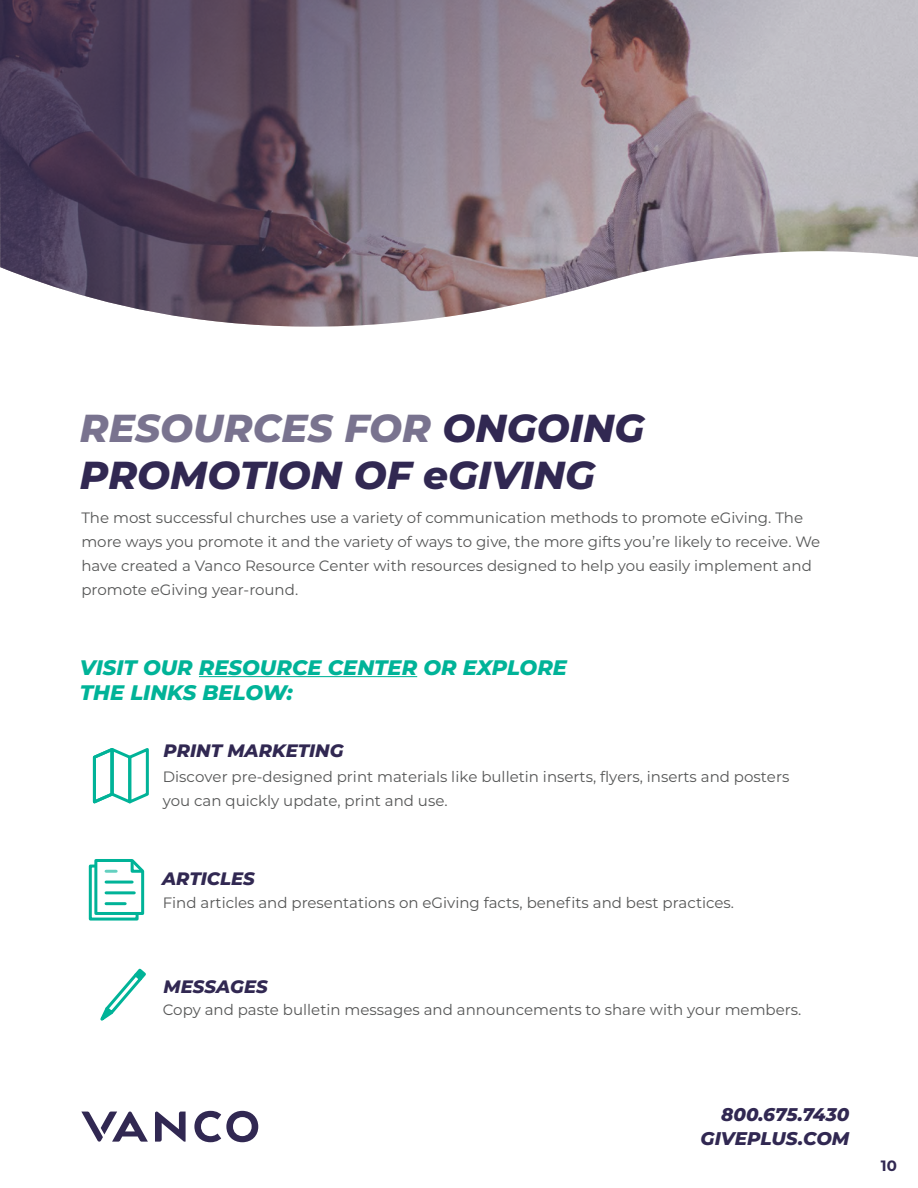
<style>
.page{position:relative;width:918px;height:1188px;background:#fff}
.page>*{position:absolute;margin:0;border:0;box-sizing:border-box;transform-origin:0 0}
.t1{font:italic 800 39px/46.8px "Montserrat";color:#312852}
.t2{font:italic 800 21px/25.2px "Montserrat";color:#00b398}
.t3{font:italic 800 18.3px/23.9px "Montserrat";color:#312852;text-align:right}
.t4{font:italic 800 18px "Montserrat";color:#312852}
.t5{font:15px/24px "Montserrat";color:#555656}
.t6{font:700 15px "Montserrat";color:#312852}
.s1{color:rgb(49 40 82/.65)}
</style>
<div class="page">
<svg style="left:0;top:0;width:918px;height:327px;background:#8d818e"></svg>
<svg style="left:155px;top:1111px;width:31px;height:31px"></svg>
<svg style="left:194px;top:1111px;width:64px;height:31px"></svg>
<svg style="left:81px;top:1112px;width:67px;height:30px"></svg>
<hr style="left:199px;top:676px;width:218px;height:1px;background:#00b398">
<svg style="left:100px;top:968px;width:46px;height:53px"></svg>
<svg style="left:88px;top:859px;width:57px;height:62px"></svg>
<svg style="left:92px;top:748px;width:57px;height:56px"></svg>
<h1 class="t1" style="left:80px;top:403px;width:566px"><span class="s1">RESOURCES FOR</span> ONGOING<br>PROMOTION OF eGIVING</h1>
<p class="t5" style="left:81px;top:506px;width:740px">The most successful churches use a variety of communication methods to promote eGiving. The more ways you promote it and the variety of ways to give, the more gifts you’re likely to receive. We have created a Vanco Resource Center with resources designed to help you easily implement and promote eGiving year-round.</p>
<h2 class="t2" style="left:80px;top:653px;width:489px">VISIT OUR RESOURCE CENTER OR EXPLORE<br>THE LINKS BELOW:</h2>
<p class="t4" style="left:164px;top:738px;width:182px">PRINT MARKETING</p>
<p class="t5" style="left:163px;top:764px;width:628px">Discover pre-designed print materials like bulletin inserts, flyers, inserts and posters you can quickly update, print and use.</p>
<p class="t4" style="left:162px;top:866px;width:94px">ARTICLES</p>
<p class="t5" style="left:163px;top:891px;width:573px">Find articles and presentations on eGiving facts, benefits and best practices.</p>
<p class="t4" style="left:164px;top:974px;width:106px">MESSAGES</p>
<p class="t5" style="left:163px;top:997px;width:640px">Copy and paste bulletin messages and announcements to share with your members.</p>
<p class="t3" style="left:701px;top:1102px;width:150px">800.675.7430<br>GIVEPLUS.COM</p>
<p class="t6" style="left:881px;top:1155px;width:18px">10</p>
</div>
